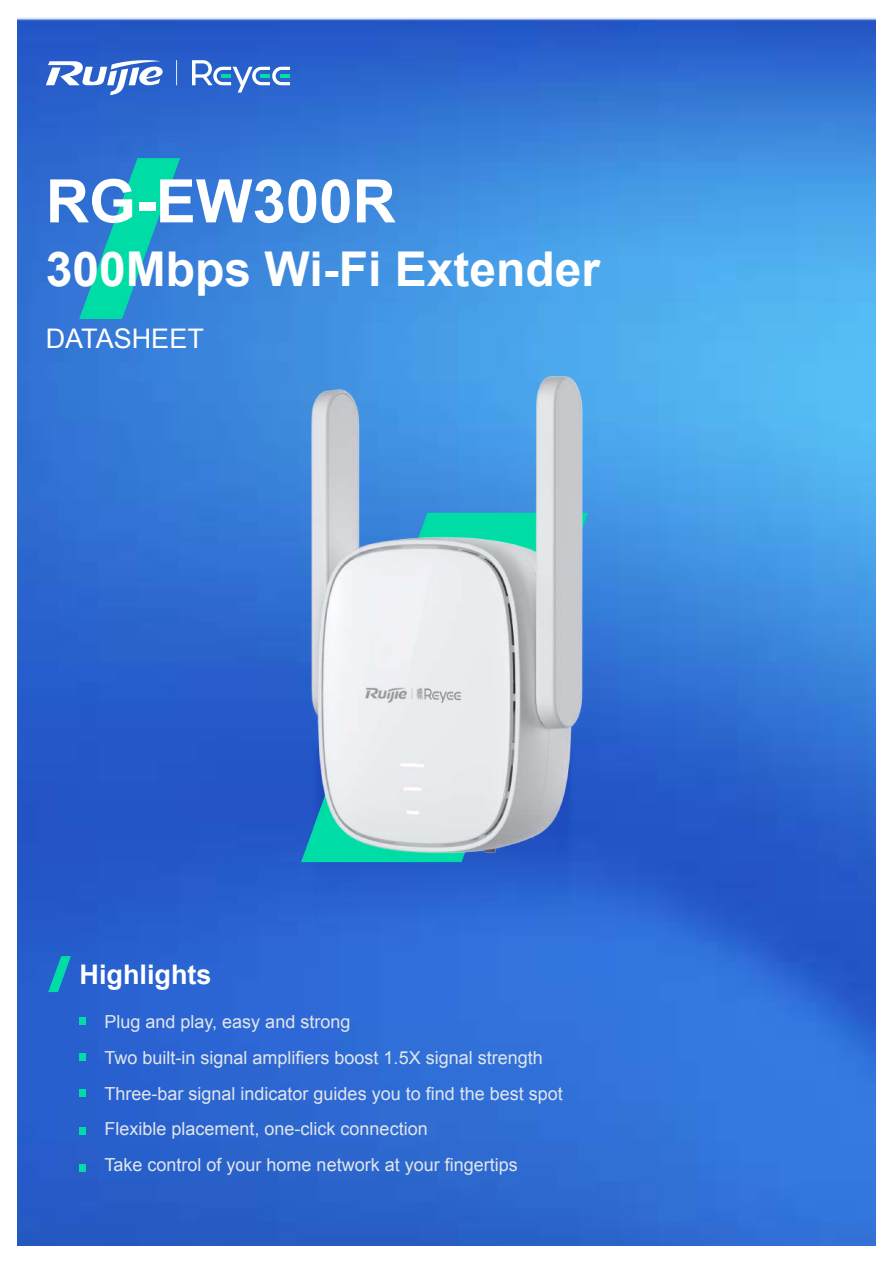
<style>
.page{position:relative;width:893px;height:1263px;background:#fff}
.page>*{position:absolute;margin:0;border:0;box-sizing:border-box;transform-origin:0 0}
.t1{font:700 60px "Arial";color:#fff}
.t2{font:700 48px "Arial";color:#fff}
.t3{font:700 27px "Arial";color:#fff}
.t4{font:27px "Arial";color:#fff}
.t5{font:18px/35.8px "Arial";color:#e1e6eb}
</style>
<div class="page">
<img style="left:17px;top:17px;width:859px;height:1229px">
<img style="left:263px;top:695px;width:360px;height:360px">
<svg style="left:79px;top:158px;width:101px;height:161px;background:#1da0c1"></svg>
<svg style="left:301px;top:513px;width:6px;height:349px;background:#2865cb"></svg>
<svg style="left:48px;top:956px;width:23px;height:36px"></svg>
<div style="left:80px;top:1018px;width:6px;height:7px;background:#00dca5"></div>
<div style="left:80px;top:1054px;width:6px;height:7px;background:#00dca5"></div>
<div style="left:80px;top:1090px;width:6px;height:7px;background:#00dca5"></div>
<div style="left:80px;top:1128px;width:6px;height:7px;background:#00dca5"></div>
<div style="left:80px;top:1164px;width:6px;height:7px;background:#00dca5"></div>
<svg style="left:192px;top:60px;width:98px;height:33px"></svg>
<svg style="left:46px;top:60px;width:117px;height:35px"></svg>
<svg style="left:176px;top:60px;width:1px;height:25px"></svg>
<img style="left:307px;top:368px;width:282px;height:498px">
<h1 class="t1" style="left:46px;top:161px;width:352px">RG-EW300R</h1>
<h2 class="t2" style="left:46px;top:237px;width:556px">300Mbps Wi-Fi Extender</h2>
<h3 class="t4" style="left:46px;top:321px;width:160px">DATASHEET</h3>
<h3 class="t3" style="left:80px;top:957px;width:134px">Highlights</h3>
<p class="t5" style="left:105px;top:1004px;width:460px">Plug and play, easy and strong<br>Two built-in signal amplifiers boost 1.5X signal strength Three-bar signal indicator guides you to find the best spot Flexible placement, one-click connection<br>Take control of your home network at your fingertips</p>
</div>
